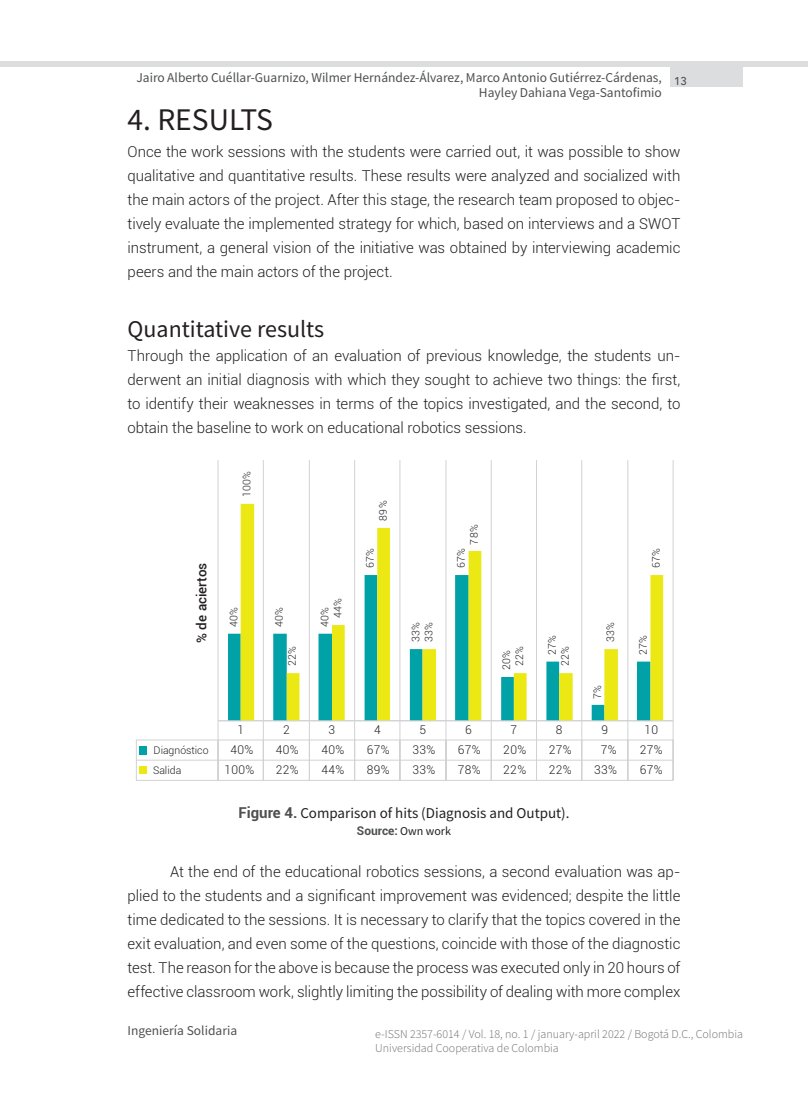
<style>
.page{position:relative;width:808px;height:1106px;background:#fff}
.page>*{position:absolute;margin:0;border:0;box-sizing:border-box;transform-origin:0 0}
.T-1{font:31.5px "Source Sans Pro";color:#231f20}
.T-2{font:24px "Source Sans Pro";color:#231f20}
.Primer_párrafo{font:300 15px/24px "Roboto";color:#231f20;text-align:justify}
.Texto{font:300 15px/24px "Roboto";color:#231f20;text-align:justify}
.FIGURA-titulo{font:15px "Source Sans Pro";color:#231f20}
.t1{font:13.5px/15px "Source Sans Pro";color:#4e4f50}
.t2{font:500 13.5px "Roboto";color:#231f20}
.t3{font:300 12px/14.4px "Source Sans Pro";color:#6c6d70}
.t4{font:300 12px "Roboto";letter-spacing:.03em;color:#231f20}
.FIGURA-fuente{font:700 12px "Roboto";color:#4e4f50}
.t5{font:300 10.5px "Roboto";letter-spacing:.03em;color:#231f20}
.t6{font:300 10.5px "Roboto";color:#231f20}
.s1{font-family:"Roboto";font-weight:700;color:#4e4f50}
.s2{font-family:"Source Sans Pro";font-weight:400;color:#231f20}
</style>
<div class="page">
<div style="left:0;top:61px;width:808px;height:6px;background:#dcdddf"></div>
<div style="left:671px;top:63px;width:72px;height:24px;background:#dcdddf"></div>
<hr style="left:673px;top:460px;width:1px;height:260px;background:#d1d2d4">
<hr style="left:627px;top:460px;width:1px;height:260px;background:#d1d2d4">
<hr style="left:581px;top:460px;width:1px;height:260px;background:#d1d2d4">
<hr style="left:536px;top:460px;width:1px;height:260px;background:#d1d2d4">
<hr style="left:491px;top:460px;width:1px;height:260px;background:#d1d2d4">
<hr style="left:446px;top:460px;width:1px;height:260px;background:#d1d2d4">
<hr style="left:399px;top:460px;width:1px;height:260px;background:#d1d2d4">
<hr style="left:354px;top:460px;width:1px;height:260px;background:#d1d2d4">
<hr style="left:309px;top:460px;width:1px;height:260px;background:#d1d2d4">
<hr style="left:263px;top:460px;width:1px;height:260px;background:#d1d2d4">
<hr style="left:218px;top:460px;width:1px;height:260px;background:#d1d2d4">
<svg style="left:136px;top:720px;width:538px;height:61px"></svg>
<svg style="left:228px;top:575px;width:13px;height:145px;fill:#00a2a8"></svg>
<svg style="left:241px;top:504px;width:422px;height:216px"></svg>
<div style="left:140px;top:746px;width:7px;height:9px;background:#00a2a8"></div>
<div style="left:140px;top:766px;width:7px;height:8px;background:#ece814"></div>
<p class="t1" style="left:479px;top:70px;width:209px;text-indent:-343px">Jairo Alberto Cuéllar-Guarnizo, Wilmer Hernández-Álvarez, Marco Antonio Gutiérrez-Cárdenas, <sub>13<br></sub>Hayley Dahiana Vega-Santofimio</p>
<p class="T-1" style="left:128px;top:99px;width:147px">4. RESULTS</p>
<p class="Primer_párrafo" style="left:128px;top:139px;width:554px">Once the work sessions with the students were carried out, it was possible to show qualitative and quantitative results. These results were analyzed and socialized with the main actors of the project. After this stage, the research team proposed to objec&shy;tively evaluate the implemented strategy for which, based on interviews and a SWOT instrument, a general vision of the initiative was obtained by interviewing academic peers and the main actors of the project.</p>
<p class="T-2" style="left:128px;top:313px;width:198px">Quantitative results</p>
<p class="Primer_párrafo" style="left:128px;top:343px;width:554px">Through the application of an evaluation of previous knowledge, the students un&shy;derwent an initial diagnosis with which they sought to achieve two things: the first, to identify their weaknesses in terms of the topics investigated, and the second, to obtain the baseline to work on educational robotics sessions.</p>
<p class="t2" style="left:192px;top:642px;width:82px;rotate:-90deg">% de aciertos</p>
<p class="t5" style="left:239px;top:497px;width:28px;rotate:-90deg">100%</p>
<p class="t5" style="left:330px;top:618px;width:22px;rotate:-90deg">44%</p>
<p class="t5" style="left:226px;top:627px;width:22px;rotate:-90deg">40%</p>
<p class="t5" style="left:272px;top:627px;width:22px;rotate:-90deg">40%</p>
<p class="t5" style="left:317px;top:627px;width:22px;rotate:-90deg">40%</p>
<p class="t5" style="left:285px;top:666px;width:22px;rotate:-90deg">22%</p>
<p class="t5" style="left:376px;top:520px;width:22px;rotate:-90deg">89%</p>
<p class="t5" style="left:363px;top:568px;width:22px;rotate:-90deg">67%</p>
<p class="t5" style="left:408px;top:642px;width:22px;rotate:-90deg">33%</p>
<p class="t5" style="left:421px;top:642px;width:22px;rotate:-90deg">33%</p>
<p class="t5" style="left:467px;top:544px;width:22px;rotate:-90deg">78%</p>
<p class="t5" style="left:454px;top:568px;width:22px;rotate:-90deg">67%</p>
<p class="t5" style="left:545px;top:655px;width:22px;rotate:-90deg">27%</p>
<p class="t5" style="left:512px;top:666px;width:22px;rotate:-90deg">22%</p>
<p class="t5" style="left:558px;top:666px;width:22px;rotate:-90deg">22%</p>
<p class="t5" style="left:499px;top:670px;width:22px;rotate:-90deg">20%</p>
<p class="t5" style="left:603px;top:642px;width:22px;rotate:-90deg">33%</p>
<p class="t5" style="left:590px;top:699px;width:15px;rotate:-90deg">7%</p>
<p class="t5" style="left:649px;top:568px;width:22px;rotate:-90deg">67%</p>
<p class="t5" style="left:636px;top:655px;width:22px;rotate:-90deg">27%</p>
<p class="t4" style="left:238px;top:721px;width:8px">1</p>
<p class="t4" style="left:283px;top:721px;width:8px">2</p>
<p class="t4" style="left:329px;top:721px;width:8px">3</p>
<p class="t4" style="left:374px;top:721px;width:8px">4</p>
<p class="t4" style="left:419px;top:721px;width:8px">5</p>
<p class="t4" style="left:465px;top:721px;width:8px">6</p>
<p class="t4" style="left:510px;top:721px;width:8px">7</p>
<p class="t4" style="left:556px;top:721px;width:8px">8</p>
<p class="t4" style="left:601px;top:721px;width:8px">9</p>
<p class="t4" style="left:644px;top:721px;width:15px">10</p>
<p class="t6" style="left:154px;top:743px;width:57px">Diagnóstico</p>
<p class="t4" style="left:230px;top:741px;width:24px">40%</p>
<p class="t4" style="left:276px;top:741px;width:24px">40%</p>
<p class="t4" style="left:321px;top:741px;width:24px">40%</p>
<p class="t4" style="left:367px;top:741px;width:24px">67%</p>
<p class="t4" style="left:412px;top:741px;width:24px">33%</p>
<p class="t4" style="left:458px;top:741px;width:24px">67%</p>
<p class="t4" style="left:503px;top:741px;width:24px">20%</p>
<p class="t4" style="left:549px;top:741px;width:24px">27%</p>
<p class="t4" style="left:601px;top:741px;width:17px">7%</p>
<p class="t4" style="left:640px;top:741px;width:24px">27%</p>
<p class="t5" style="left:153px;top:763px;width:30px">Salida</p>
<p class="t4" style="left:225px;top:761px;width:31px">100%</p>
<p class="t4" style="left:276px;top:761px;width:24px">22%</p>
<p class="t4" style="left:321px;top:761px;width:24px">44%</p>
<p class="t4" style="left:367px;top:761px;width:24px">89%</p>
<p class="t4" style="left:412px;top:761px;width:24px">33%</p>
<p class="t4" style="left:458px;top:761px;width:24px">78%</p>
<p class="t4" style="left:503px;top:761px;width:24px">22%</p>
<p class="t4" style="left:549px;top:761px;width:24px">22%</p>
<p class="t4" style="left:594px;top:761px;width:24px">33%</p>
<p class="t4" style="left:640px;top:761px;width:24px">67%</p>
<p class="FIGURA-titulo" style="left:238px;top:803px;width:333px"><span class="s1">Figure 4.</span> Comparison of hits (Diagnosis and Output).</p>
<p class="FIGURA-fuente" style="left:357px;top:821px;width:96px">Source: <span class="s2">Own work</span></p>
<p class="Texto" style="left:128px;top:859px;width:554px;text-indent:43px">At the end of the educational robotics sessions, a second evaluation was ap&shy;plied to the students and a significant improvement was evidenced; despite the little time dedicated to the sessions. It is necessary to clarify that the topics covered in the exit evaluation, and even some of the questions, coincide with those of the diagnostic test. The reason for the above is because the process was executed only in 20 hours of effective classroom work, slightly limiting the possibility of dealing with more complex</p>
<p class="t1" style="left:128px;top:1023px;width:111px">Ingeniería Solidaria</p>
<p class="t3" style="left:375px;top:1026px;width:369px">e-ISSN 2357-6014 / Vol. 18, no. 1 / january-april 2022 / Bogotá D.C., Colombia<br>Universidad Cooperativa de Colombia</p>
</div>
